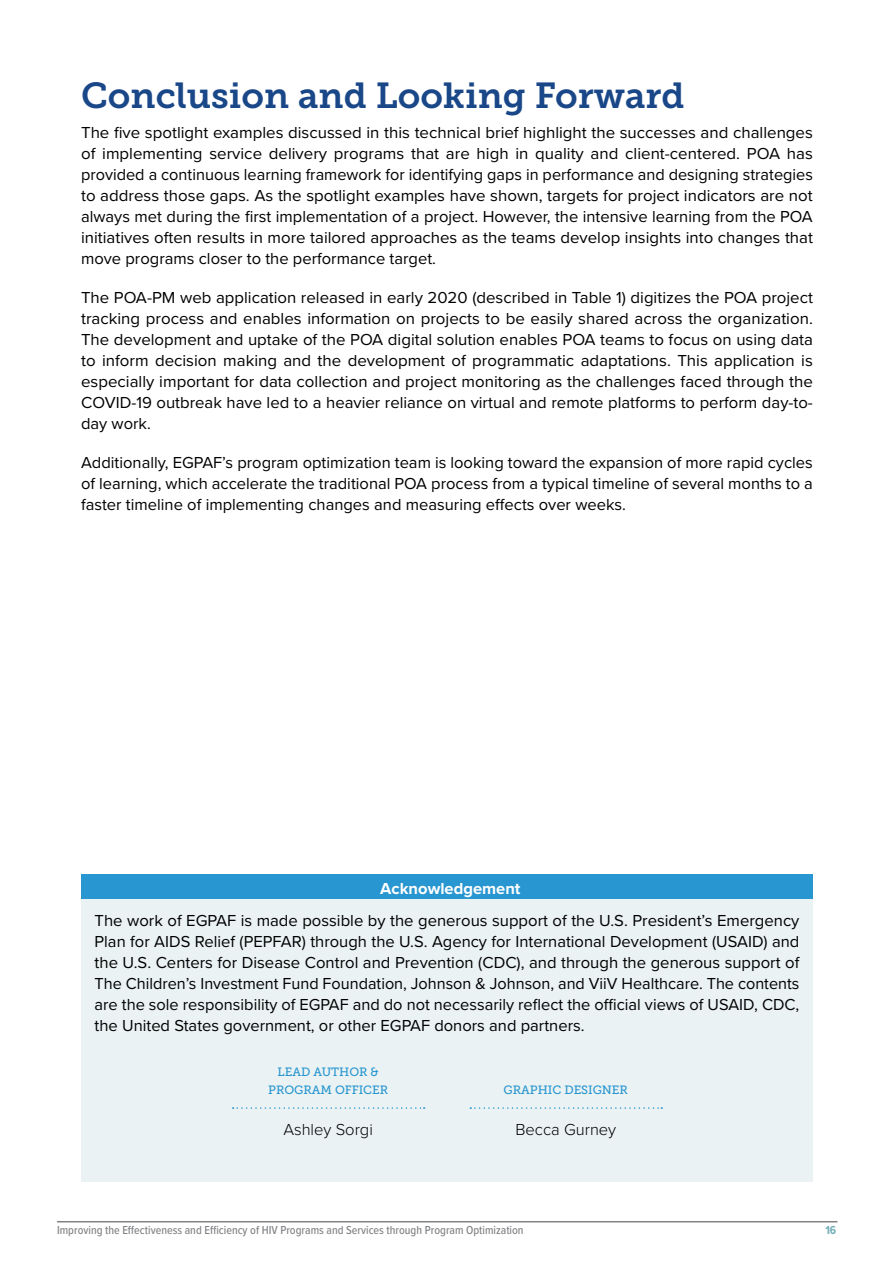
<style>
.page{position:relative;width:894px;height:1263px;background:#fff}
.page>*{position:absolute;margin:0;border:0;box-sizing:border-box;transform-origin:0 0}
.t1{font:36px "Museo Slab 700";color:#194788}
.t2{font:16.5px/21px "Proxima Nova";color:#000;text-align:justify}
.t3{font:300 16.5px "Proxima Nova";color:#000}
.t4{font:700 16.5px "Proxima Nova";color:#fff}
.t5{font:500 12px "Proxima Nova Cond";color:#808285}
.t6{font:12px/18px "Museo Slab 500";color:#2896d0;text-align:center}
.t7{font:700 12px "Proxima Nova Cond";color:#73afb7}
</style>
<div class="page">
<hr style="left:57px;top:1221px;width:780px;height:1px;background:#808285">
<div style="left:81px;top:881px;width:731px;height:301px;background:#eaf2f3"></div>
<div style="left:81px;top:874px;width:731px;height:30px;background:#2896d0"></div>
<div style="left:81px;top:899px;width:731px;height:148px;background:#eaf2f3"></div>
<svg style="left:232px;top:1107px;width:192px;height:1px"></svg>
<svg style="left:470px;top:1107px;width:192px;height:1px"></svg>
<h1 class="t1" style="left:81px;top:75px;width:605px">Conclusion and Looking Forward</h1>
<p class="t2" style="left:81px;top:121px;width:733px">The five spotlight examples discussed in this technical brief highlight the successes and challenges of implementing service delivery programs that are high in quality and client-centered. POA has provided a continuous learning framework for identifying gaps in performance and designing strategies to address those gaps. As the spotlight examples have shown, targets for project indicators are not always met during the first implementation of a project. However, the intensive learning from the POA initiatives often results in more tailored approaches as the teams develop insights into changes that move programs closer to the performance target.</p>
<p class="t2" style="left:81px;top:286px;width:733px">The POA-PM web application released in early 2020 (described in Table 1) digitizes the POA project tracking process and enables information on projects to be easily shared across the organization.<br>The development and uptake of the POA digital solution enables POA teams to focus on using data to inform decision making and the development of programmatic adaptations. This application is especially important for data collection and project monitoring as the challenges faced through the COVID-19 outbreak have led to a heavier reliance on virtual and remote platforms to perform day-to&shy;day work.</p>
<p class="t2" style="left:81px;top:451px;width:733px">Additionally, EGPAF’s program optimization team is looking toward the expansion of more rapid cycles of learning, which accelerate the traditional POA process from a typical timeline of several months to a faster timeline of implementing changes and measuring effects over weeks.</p>
<p class="t4" style="left:380px;top:876px;width:142px">Acknowledgement</p>
<p class="t2" style="left:94px;top:909px;width:706px">The work of EGPAF is made possible by the generous support of the U.S. President’s Emergency Plan for AIDS Relief (PEPFAR) through the U.S. Agency for International Development (USAID) and the U.S. Centers for Disease Control and Prevention (CDC), and through the generous support of The Children’s Investment Fund Foundation, Johnson &amp; Johnson, and ViiV Healthcare. The contents are the sole responsibility of EGPAF and do not necessarily reflect the official views of USAID, CDC, the United States government, or other EGPAF donors and partners.</p>
<p class="t6" style="left:268px;top:1062px;width:121px">LEAD AUTHOR &amp;<br>PROGRAM OFFICER</p>
<p class="t3" style="left:283px;top:1117px;width:91px">Ashley Sorgi</p>
<p class="t6" style="left:503px;top:1080px;width:126px">GRAPHIC DESIGNER</p>
<p class="t3" style="left:515px;top:1117px;width:102px">Becca Gurney</p>
<p class="t5" style="left:57px;top:1221px;width:468px">Improving the Effectiveness and Efficiency of HIV Programs and Services through Program Optimization</p>
<p class="t7" style="left:825px;top:1221px;width:12px">16</p>
</div>
